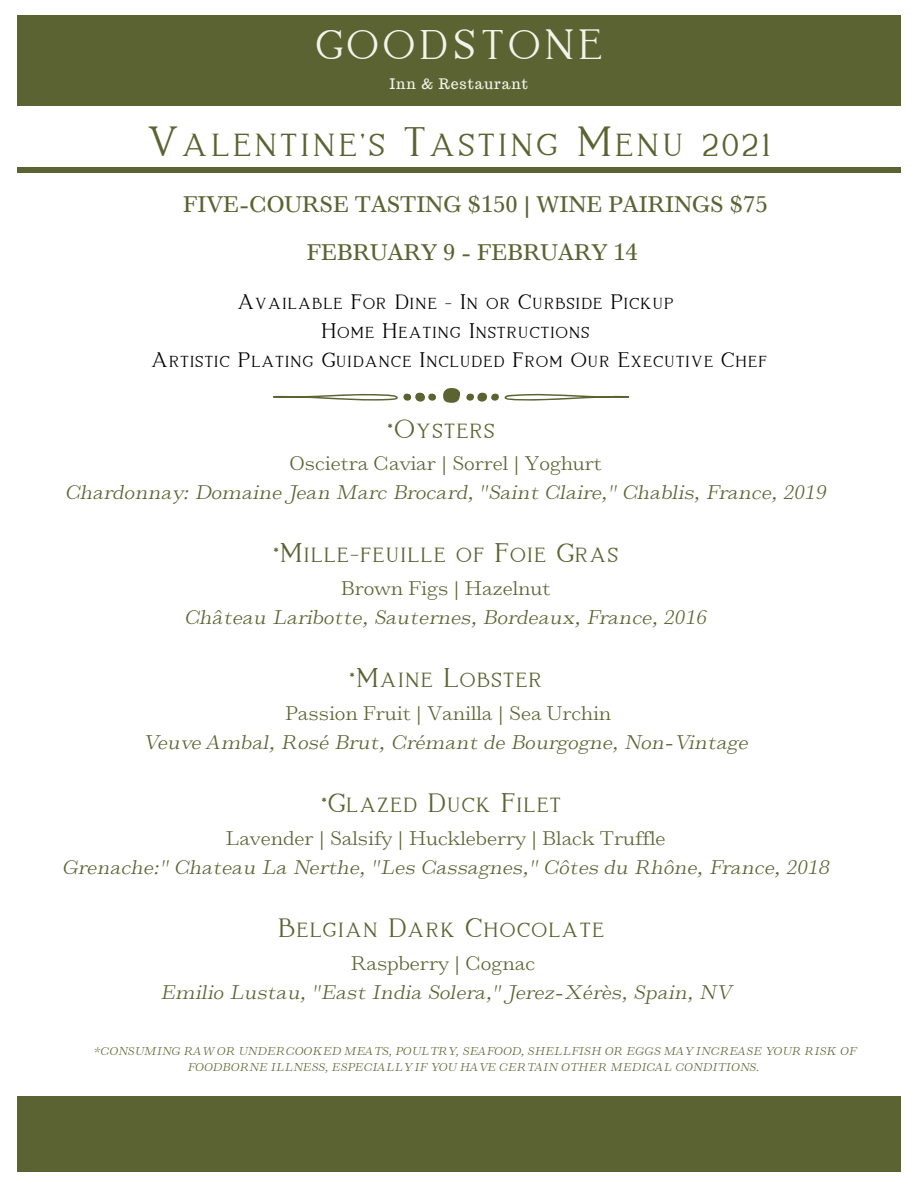
<style>
.page{position:relative;width:918px;height:1188px;background:#fff}
.page>*{position:absolute;margin:0;border:0;box-sizing:border-box;transform-origin:0 0}
.t1{font:42.15px "Lovelyn";letter-spacing:.065em;color:#f3f4e9}
.t2{font:42px "Lovelyn";letter-spacing:.03em;color:#5b6332}
.t3{font:27px "Lovelyn";color:#5b6332}
.t4{font:500 24px "HK Carta";color:#5b6332}
.t5{font:italic 300 21px "HK Carta";color:#5b6332}
.t6{font:300 21px "HK Carta";color:#5b6332}
.t7{font:21px "Lovelyn";color:#000}
.t8{font:14.1px "Trocchi";letter-spacing:.065em;color:#f3f4e9}
.t9{font:italic 300 12px/16px "HK Carta";color:#5b6332;text-align:center}
</style>
<div class="page">
<div style="left:17px;top:15px;width:883px;height:90px;background:#5b6332"></div>
<div style="left:17px;top:167px;width:883px;height:6px;background:#5b6332"></div>
<div style="left:17px;top:1096px;width:883px;height:76px;background:#5b6332"></div>
<svg style="left:273px;top:388px;width:356px;height:15px"></svg>
<p class="t1" style="left:315px;top:20px;width:290px">GOODSTONE</p>
<p class="t8" style="left:390px;top:74px;width:140px">Inn &amp; Restaurant</p>
<p class="t2" style="left:146px;top:117px;width:627px">Valentine's Tasting Menu 2021</p>
<p class="t4" style="left:183px;top:191px;width:586px">FIVE-COURSE TASTING $150 | WINE PAIRINGS $75</p>
<p class="t4" style="left:307px;top:239px;width:332px">FEBRUARY 9 - FEBRUARY 14</p>
<p class="t7" style="left:237px;top:289px;width:439px">Available For Dine - In or Curbside Pickup</p>
<p class="t7" style="left:321px;top:319px;width:271px">Home Heating Instructions</p>
<p class="t7" style="left:151px;top:348px;width:618px">Artistic Plating Guidance Included From Our Executive Chef</p>
<p class="t3" style="left:387px;top:412px;width:110px">*Oysters</p>
<p class="t6" style="left:289px;top:452px;width:314px">Oscietra Caviar | Sorrel | Yoghurt</p>
<p class="t5" style="left:65px;top:481px;width:763px">Chardonnay: Domaine Jean Marc Brocard, "Saint Claire," Chablis, France, 2019</p>
<p class="t3" style="left:273px;top:537px;width:348px">*Mille-feuille of Foie Gras</p>
<p class="t6" style="left:341px;top:577px;width:211px">Brown Figs | Hazelnut</p>
<p class="t5" style="left:185px;top:606px;width:524px">Château Laribotte, Sauternes, Bordeaux, France, 2016</p>
<p class="t3" style="left:349px;top:662px;width:195px">*Maine Lobster</p>
<p class="t6" style="left:285px;top:701px;width:327px">Passion Fruit | Vanilla | Sea Urchin</p>
<p class="t5" style="left:143px;top:731px;width:608px">Veuve Ambal, Rosé Brut, Crémant de Bourgogne, Non-Vintage</p>
<p class="t3" style="left:321px;top:787px;width:242px">*Glazed Duck Filet</p>
<p class="t6" style="left:226px;top:826px;width:441px">Lavender | Salsify | Huckleberry | Black Truffle</p>
<p class="t5" style="left:62px;top:856px;width:769px">Grenache:" Chateau La Nerthe, "Les Cassagnes," Côtes du Rhône, France, 2018</p>
<p class="t3" style="left:278px;top:912px;width:328px">Belgian Dark Chocolate</p>
<p class="t6" style="left:351px;top:951px;width:186px">Raspberry | Cognac</p>
<p class="t5" style="left:161px;top:980px;width:572px">Emilio Lustau, "East India Solera," Jerez-Xérès, Spain, NV</p>
<p class="t9" style="left:94px;top:1044px;width:764px">*CONSUMING RAW OR UNDERCOOKED MEATS, POULTRY, SEAFOOD, SHELLFISH OR EGGS MAY INCREASE YOUR RISK OF<br>FOODBORNE ILLNESS, ESPECIALLY IF YOU HAVE CERTAIN OTHER MEDICAL CONDITIONS.</p>
</div>
